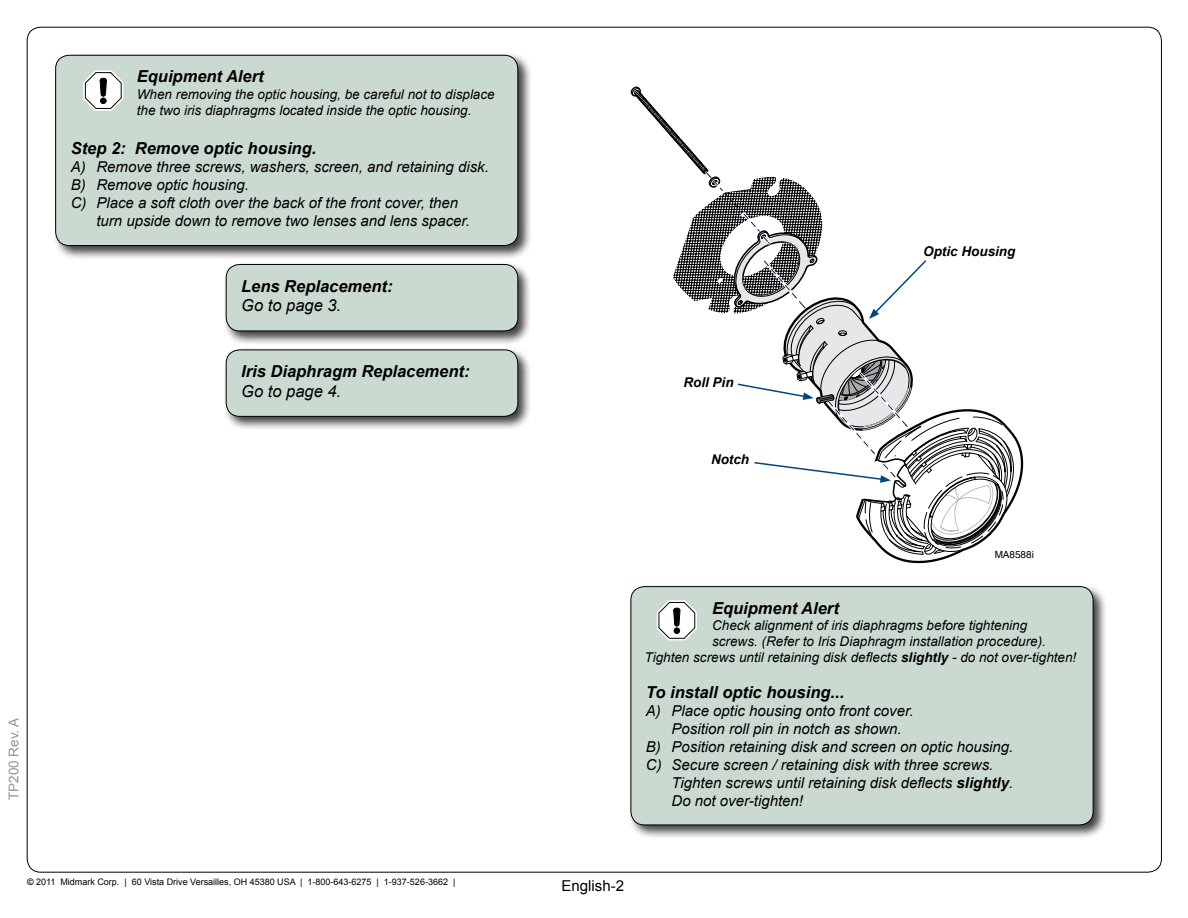
<style>
.page{position:relative;width:1188px;height:918px;background:#fff}
.page>*{position:absolute;margin:0;border:0;box-sizing:border-box;transform-origin:0 0}
.t1{font:italic 700 16.5px "Arial";color:#000}
.t2{font:italic 16.5px "Arial";color:#000}
.t3{font:italic 15px/18px "Arial";color:#000}
.t4{font:15px "Arial";color:#000}
.t5{font:italic 13.5px/16.2px "Arial";color:#000}
.t6{font:italic 700 13.5px "Arial";color:#000}
.t7{font:13.5px "Arial";color:#939598}
.t8{font:9.9px "Helvetica";color:#000}
.t9{font:9px "Arial";color:#000}
.s1{font-weight:700}
</style>
<div class="page">
<div style="left:53px;top:53px;width:479px;height:207px;background:#000;opacity:.75"></div>
<div style="left:56px;top:55px;width:462px;height:191px;background:#cadad1;border-radius:14px"></div>
<div style="left:55px;top:55px;width:463px;height:191px;border:1px solid #000;border-radius:14px"></div>
<svg style="left:83px;top:70px;width:40px;height:41px"></svg>
<svg style="left:631px;top:87px;width:393px;height:477px"></svg>
<div style="left:628px;top:584px;width:479px;height:255px;background:#000;opacity:.75"></div>
<div style="left:631px;top:587px;width:462px;height:238px;background:#cadad1;border-radius:14px"></div>
<div style="left:631px;top:586px;width:462px;height:239px;border:1px solid #000;border-radius:14px"></div>
<svg style="left:657px;top:600px;width:40px;height:40px"></svg>
<div style="left:224px;top:262px;width:307px;height:83px;background:#000;opacity:.75"></div>
<div style="left:226px;top:264px;width:292px;height:67px;background:#cadad1;border-radius:14px"></div>
<div style="left:226px;top:264px;width:292px;height:67px;border:1px solid #000;border-radius:14px"></div>
<div style="left:224px;top:347px;width:307px;height:83px;background:#000;opacity:.75"></div>
<div style="left:226px;top:350px;width:292px;height:66px;background:#cadad1;border-radius:14px"></div>
<div style="left:226px;top:350px;width:292px;height:67px;border:1px solid #000;border-radius:14px"></div>
<p class="t1" style="left:137px;top:66px;width:128px">Equipment Alert</p>
<p class="t5" style="left:137px;top:86px;width:359px">When removing the optic housing, be careful not to displace the two iris diaphragms located inside the optic housing.</p>
<p class="t1" style="left:71px;top:138px;width:247px">Step 2: Remove optic housing.</p>
<p class="t3" style="left:71px;top:158px;width:420px">A) Remove three screws, washers, screen, and retaining disk.<br>B) Remove optic housing.<br>C) Place a soft cloth over the back of the front cover, then</p>
<p class="t3" style="left:96px;top:212px;width:375px">turn upside down to remove two lenses and lens spacer.</p>
<p class="t1" style="left:241px;top:275px;width:153px">Lens Replacement:</p>
<p class="t2" style="left:241px;top:295px;width:101px">Go to page 3.</p>
<p class="t1" style="left:241px;top:361px;width:230px">Iris Diaphragm Replacement:</p>
<p class="t2" style="left:241px;top:380px;width:101px">Go to page 4.</p>
<p class="t7" style="left:5px;top:800px;width:84px;rotate:-90deg">TP200 Rev. A</p>
<p class="t9" style="left:27px;top:876px;width:430px"><span class="s1">©</span> 2011 Midmark Corp. | 60 Vista Drive Versailles, OH 45380 USA | 1-800-643-6275 | 1-937-526-3662 |</p>
<p class="t6" style="left:923px;top:242px;width:94px">Optic Housing</p>
<p class="t6" style="left:683px;top:374px;width:52px">Roll Pin</p>
<p class="t6" style="left:711px;top:451px;width:40px">Notch</p>
<p class="t8" style="left:995px;top:549px;width:41px">MA8588i</p>
<p class="t1" style="left:712px;top:597px;width:128px">Equipment Alert</p>
<p class="t5" style="left:712px;top:617px;width:317px">Check alignment of iris diaphragms before tightening</p>
<p class="t5" style="left:712px;top:634px;width:335px">screws. (Refer to Iris Diaphragm installation procedure).</p>
<p class="t5" style="left:645px;top:650px;width:433px">Tighten screws until retaining disk deflects <span class="s1">slightly</span> - do not over-tighten!</p>
<p class="t1" style="left:646px;top:682px;width:200px">To install optic housing...</p>
<p class="t3" style="left:646px;top:702px;width:269px">A) Place optic housing onto front cover.</p>
<p class="t3" style="left:672px;top:720px;width:232px">Position roll pin in notch as shown.</p>
<p class="t3" style="left:646px;top:738px;width:369px">B) Position retaining disk and screen on optic housing.</p>
<p class="t3" style="left:646px;top:756px;width:349px">C) Secure screen / retaining disk with three screws.</p>
<p class="t3" style="left:672px;top:774px;width:343px">Tighten screws until retaining disk deflects <span class="s1">slightly</span>.</p>
<p class="t3" style="left:672px;top:792px;width:133px">Do not over-tighten!</p>
<p class="t4" style="left:562px;top:876px;width:64px">English-2</p>
</div>
